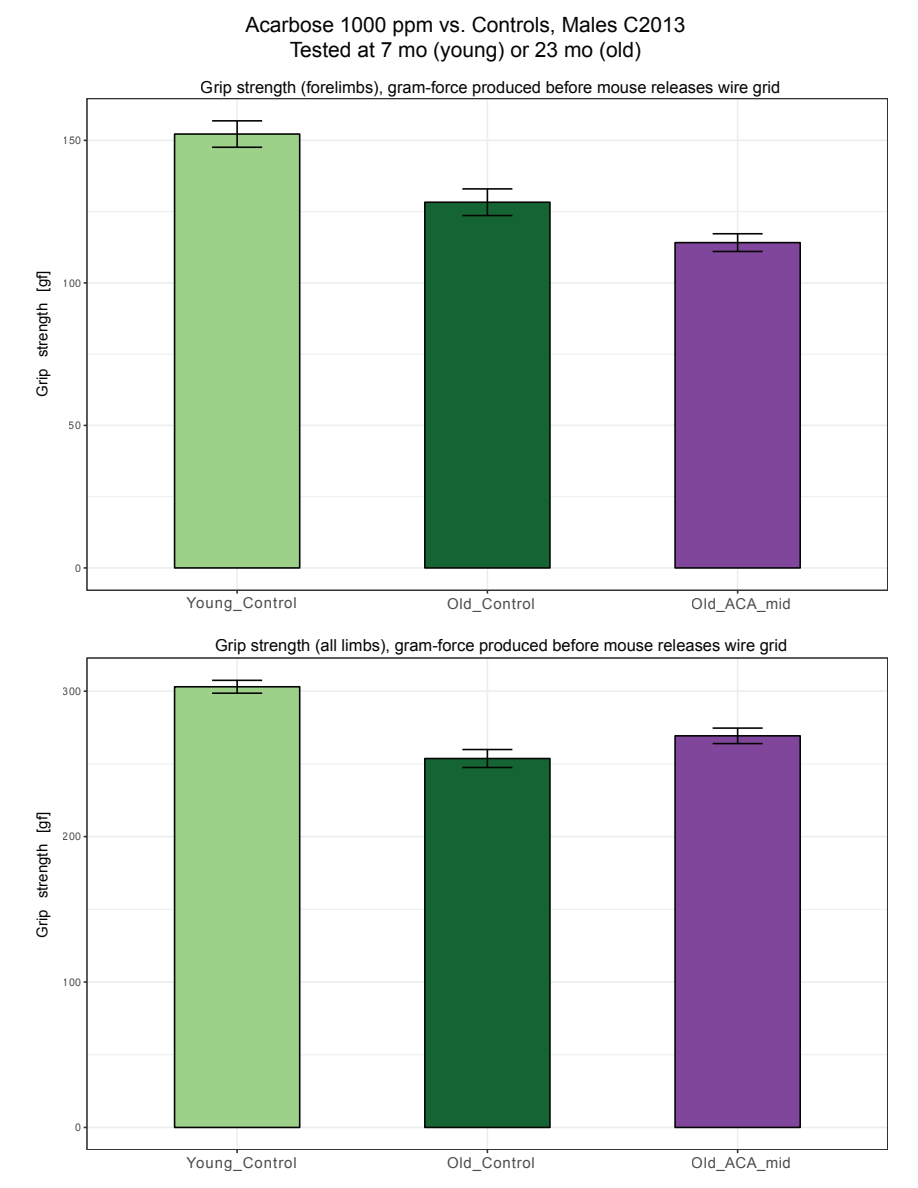
<style>
.page{position:relative;width:918px;height:1188px;background:#fff}
.page>*{position:absolute;margin:0;border:0;box-sizing:border-box;transform-origin:0 0}
.t1{font:21px/25.2px "Arial";color:#050504;text-align:center}
.t2{font:16.5px "Arial";color:#050504}
.t3{font:15px "Arial";letter-spacing:.05em;color:#4d4d4d}
.t4{font:15px "Arial";color:#050504}
.t5{font:15px "Arial";letter-spacing:.025em;color:#4d4d4d}
.t6{font:10.65px "Arial";letter-spacing:.02em;color:#4d4d4d}
</style>
<div class="page">
<hr style="left:87px;top:496px;width:801px;height:1px;background:#eceded">
<hr style="left:87px;top:354px;width:801px;height:1px;background:#eceded">
<hr style="left:87px;top:211px;width:801px;height:1px;background:#eceded">
<hr style="left:87px;top:567px;width:801px;height:2px;background:#eceded">
<hr style="left:87px;top:425px;width:801px;height:1px;background:#eceded">
<hr style="left:87px;top:282px;width:801px;height:2px;background:#eceded">
<hr style="left:87px;top:140px;width:801px;height:1px;background:#eceded">
<hr style="left:236px;top:98px;width:2px;height:492px;background:#eceded">
<hr style="left:487px;top:98px;width:1px;height:492px;background:#eceded">
<hr style="left:737px;top:98px;width:1px;height:492px;background:#eceded">
<div style="left:174px;top:133px;width:127px;height:436px;background:#9dd089;border:2px solid #050504"></div>
<div style="left:424px;top:201px;width:127px;height:368px;background:#146533;border:2px solid #050504"></div>
<div style="left:674px;top:242px;width:127px;height:327px;background:#7f469b;border:2px solid #050504"></div>
<hr style="left:212px;top:120px;width:50px;height:2px;background:#050504">
<hr style="left:236px;top:121px;width:2px;height:26px;background:#050504">
<hr style="left:212px;top:146px;width:50px;height:2px;background:#050504">
<hr style="left:462px;top:188px;width:50px;height:2px;background:#050504">
<svg style="left:487px;top:190px;width:1px;height:25px"></svg>
<hr style="left:462px;top:215px;width:50px;height:1px;background:#050504">
<hr style="left:713px;top:233px;width:50px;height:2px;background:#050504">
<svg style="left:737px;top:235px;width:1px;height:16px"></svg>
<hr style="left:713px;top:251px;width:50px;height:1px;background:#050504">
<hr style="left:87px;top:1054px;width:801px;height:1px;background:#eceded">
<hr style="left:87px;top:909px;width:801px;height:1px;background:#eceded">
<hr style="left:87px;top:764px;width:801px;height:1px;background:#eceded">
<hr style="left:87px;top:1127px;width:801px;height:1px;background:#eceded">
<hr style="left:87px;top:981px;width:801px;height:2px;background:#eceded">
<hr style="left:87px;top:836px;width:801px;height:1px;background:#eceded">
<hr style="left:87px;top:690px;width:801px;height:2px;background:#eceded">
<hr style="left:236px;top:658px;width:2px;height:492px;background:#eceded">
<hr style="left:487px;top:658px;width:1px;height:492px;background:#eceded">
<hr style="left:737px;top:658px;width:1px;height:492px;background:#eceded">
<div style="left:174px;top:686px;width:127px;height:442px;background:#9dd089;border:2px solid #050504"></div>
<div style="left:424px;top:758px;width:127px;height:370px;background:#146533;border:2px solid #050504"></div>
<div style="left:674px;top:735px;width:127px;height:393px;background:#7f469b;border:2px solid #050504"></div>
<hr style="left:212px;top:680px;width:50px;height:1px;background:#050504">
<svg style="left:236px;top:681px;width:2px;height:11px"></svg>
<hr style="left:212px;top:692px;width:50px;height:2px;background:#050504">
<hr style="left:462px;top:749px;width:50px;height:1px;background:#050504">
<svg style="left:487px;top:750px;width:1px;height:17px"></svg>
<hr style="left:462px;top:767px;width:50px;height:1px;background:#050504">
<hr style="left:713px;top:727px;width:50px;height:2px;background:#050504">
<svg style="left:737px;top:729px;width:1px;height:14px"></svg>
<hr style="left:713px;top:743px;width:50px;height:1px;background:#050504">
<p class="t6" style="left:63px;top:134px;width:20px">150</p>
<p class="t4" style="left:32px;top:397px;width:128px;rotate:-90deg">Grip strength [gf]</p>
<p class="t6" style="left:63px;top:276px;width:20px">100</p>
<p class="t6" style="left:69px;top:419px;width:14px">50</p>
<p class="t6" style="left:75px;top:561px;width:7px">0</p>
<p class="t6" style="left:63px;top:684px;width:20px">300</p>
<p class="t4" style="left:32px;top:938px;width:128px;rotate:-90deg">Grip strength [gf]</p>
<p class="t6" style="left:63px;top:830px;width:20px">200</p>
<p class="t6" style="left:63px;top:975px;width:20px">100</p>
<p class="t6" style="left:75px;top:1121px;width:7px">0</p>
<p class="t1" style="left:245px;top:13px;width:442px">Acarbose 1000 ppm vs. Controls, Males C2013<br>Tested at 7 mo (young) or 23 mo (old)</p>
<p class="t2" style="left:201px;top:76px;width:581px">Grip strength (forelimbs), gram-force produced before mouse releases wire grid</p>
<p class="t3" style="left:187px;top:593px;width:112px">Young_Control</p>
<p class="t3" style="left:447px;top:593px;width:89px">Old_Control</p>
<p class="t5" style="left:692px;top:594px;width:100px">Old_ACA_mid</p>
<p class="t2" style="left:215px;top:635px;width:574px">Grip strength (all limbs), gram-force produced before mouse releases wire grid</p>
<p class="t3" style="left:187px;top:1153px;width:112px">Young_Control</p>
<p class="t3" style="left:447px;top:1153px;width:89px">Old_Control</p>
<p class="t5" style="left:692px;top:1153px;width:100px">Old_ACA_mid</p>
</div>
